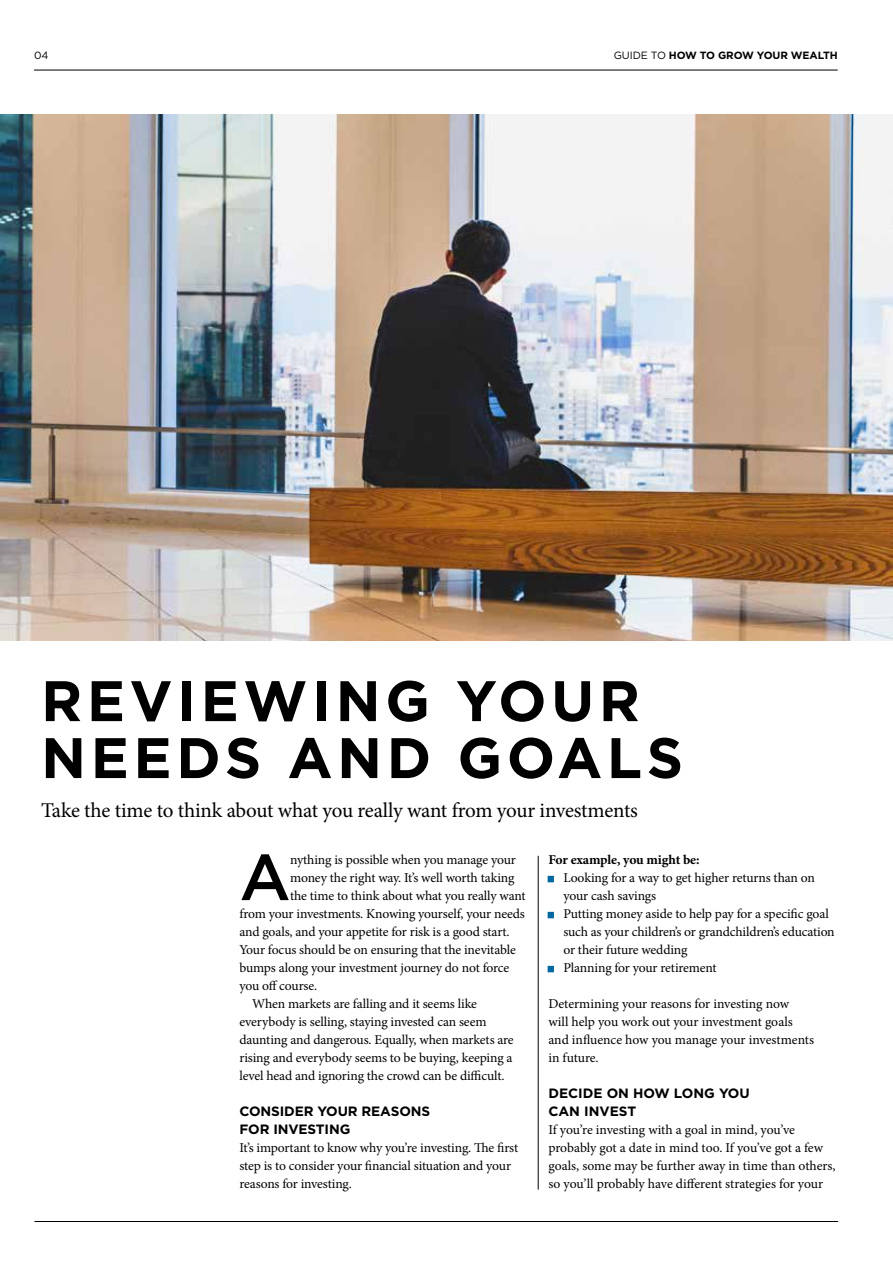
<style>
.page{position:relative;width:893px;height:1263px;background:#fff}
.page>*{position:absolute;margin:0;border:0;box-sizing:border-box;transform-origin:0 0}
.t1{font:500 64.95px "Gotham HTF";color:#000}
.t2{font:700 57px/57px "Gotham HTF";letter-spacing:.08em;color:#000}
.t3{font:21px "Minion Pro";letter-spacing:-.015em;color:#000}
.t4{font:13.5px/18px "Minion Pro";letter-spacing:-.01em;color:#000}
.t5{font:700 13.5px/18px "Gotham HTF";letter-spacing:-.01em;color:#000}
.t6{font:700 13.5px "Minion Pro";letter-spacing:-.015em;color:#000}
.t7{font:700 10.5px "Gotham HTF";letter-spacing:-.01em;color:#000}
.t8{font:10.5px "Gotham HTF";color:#000}
.s1{font-weight:400}
.s2{font-size:12px;color:#0067a1}
</style>
<div class="page">
<img style="left:0;top:115px;width:893px;height:525px">
<hr style="left:34px;top:70px;width:804px;height:1px;background:#000">
<svg style="left:548px;top:876px;width:6px;height:6px"></svg>
<svg style="left:548px;top:912px;width:6px;height:6px"></svg>
<svg style="left:548px;top:966px;width:6px;height:6px"></svg>
<hr style="left:34px;top:1221px;width:804px;height:1px;background:#000">
<hr style="left:538px;top:856px;width:1px;height:333px;background:#000">
<p class="t8" style="left:34px;top:49px;width:16px">04</p>
<p class="t7" style="left:614px;top:49px;width:225px"><span class="s1">GUIDE TO</span> HOW TO GROW YOUR WEALTH</p>
<h2 class="t2" style="left:41px;top:671px;width:643px">REVIEWING YOUR<br>NEEDS AND GOALS</h2>
<h3 class="t3" style="left:41px;top:796px;width:598px">Take the time to think about what you really want from your investments</h3>
<h1 class="t1" style="left:239px;top:840px;width:53px">A</h1>
<p class="t4" style="left:290px;top:851px;width:227px">nything is possible when you manage your</p>
<p class="t4" style="left:290px;top:869px;width:226px">money the right way. It’s well worth taking</p>
<p class="t4" style="left:290px;top:887px;width:237px">the time to think about what you really want</p>
<p class="t4" style="left:239px;top:905px;width:287px">from your investments. Knowing yourself, your needs</p>
<p class="t4" style="left:239px;top:923px;width:272px">and goals, and your appetite for risk is a good start.</p>
<p class="t4" style="left:239px;top:941px;width:278px">Your focus should be on ensuring that the inevitable</p>
<p class="t4" style="left:239px;top:959px;width:271px">bumps along your investment journey do not force</p>
<p class="t4" style="left:239px;top:977px;width:79px">you off course.</p>
<p class="t4" style="left:252px;top:995px;width:226px">When markets are falling and it seems like</p>
<p class="t4" style="left:239px;top:1013px;width:249px">everybody is selling, staying invested can seem</p>
<p class="t4" style="left:239px;top:1031px;width:276px">daunting and dangerous. Equally, when markets are</p>
<p class="t4" style="left:239px;top:1049px;width:275px">rising and everybody seems to be buying, keeping a</p>
<p class="t4" style="left:239px;top:1067px;width:267px">level head and ignoring the crowd can be difficult.</p>
<p class="t5" style="left:239px;top:1102px;width:192px">CONSIDER YOUR REASONS<br>FOR INVESTING</p>
<p class="t4" style="left:239px;top:1139px;width:280px">It’s important to know why you’re investing. The first step is to consider your financial situation and your reasons for investing.</p>
<p class="t6" style="left:548px;top:850px;width:153px">For example, you might be:</p>
<p class="t4" style="left:563px;top:869px;width:253px;text-indent:-15px"><span class="s2">■</span> Looking for a way to get higher returns than on your cash savings</p>
<p class="t4" style="left:563px;top:905px;width:273px;text-indent:-15px"><span class="s2">■</span> Putting money aside to help pay for a specific goal such as your children’s or grandchildren’s education or their future wedding</p>
<p class="t4" style="left:548px;top:959px;width:170px"><span class="s2">■</span> Planning for your retirement</p>
<p class="t4" style="left:548px;top:995px;width:267px">Determining your reasons for investing now<br>will help you work out your investment goals and influence how you manage your investments in future.</p>
<p class="t5" style="left:548px;top:1084px;width:203px">DECIDE ON HOW LONG YOU<br>CAN INVEST</p>
<p class="t4" style="left:548px;top:1121px;width:289px">If you’re investing with a goal in mind, you’ve probably got a date in mind too. If you’ve got a few goals, some may be further away in time than others, so you’ll probably have different strategies for your</p>
</div>
